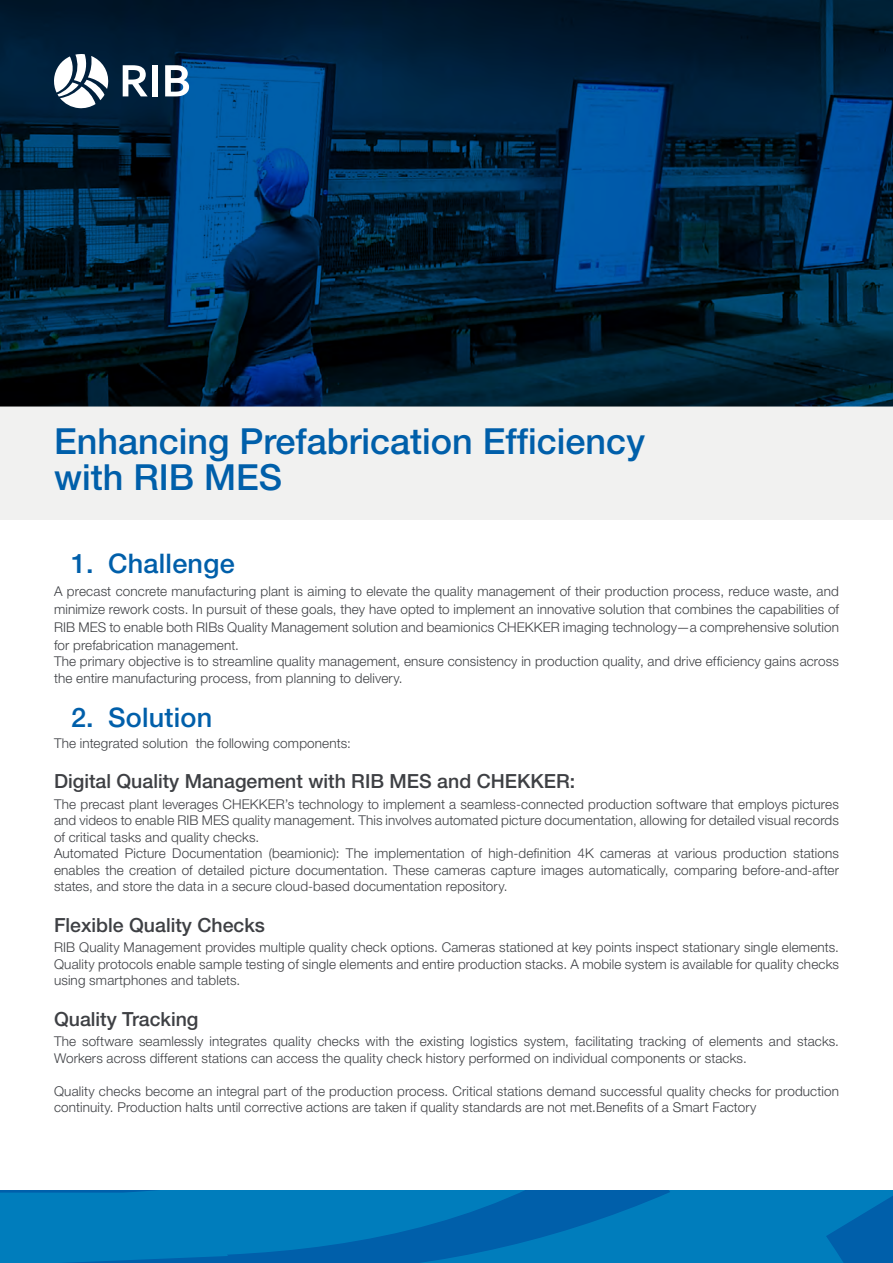
<style>
.page{position:relative;width:893px;height:1263px;background:#fff}
.page>*{position:absolute;margin:0;border:0;box-sizing:border-box;transform-origin:0 0}
.t1{font:500 36px/36px "Helvetica Neue LT Pro";color:#005faa}
.t2{font:500 27px "Helvetica Neue LT Pro";letter-spacing:.01em;color:#005faa}
.t3{font:500 19.5px "Helvetica Neue LT Pro";color:#3e4044}
.t4{font:300 13.5px/16.5px "Helvetica Neue LT Pro";letter-spacing:.01em;color:#3e4044}
</style>
<div class="page">
<img style="left:0;top:0;width:893px;height:406px">
<svg style="left:54px;top:54px;width:55px;height:55px"></svg>
<svg style="left:123px;top:65px;width:25px;height:31px"></svg>
<div style="left:153px;top:65px;width:5px;height:31px;background:#fff"></div>
<svg style="left:165px;top:65px;width:24px;height:31px"></svg>
<div style="left:0;top:406px;width:893px;height:113px;background:#f1f1f0"></div>
<svg style="left:0;top:1191px;width:893px;height:72px;background:#0075b7"></svg>
<h1 class="t1" style="left:54px;top:423px;width:592px">Enhancing Prefabrication Efficiency with RIB MES</h1>
<h2 class="t2" style="left:71px;top:547px;width:165px">1. Challenge</h2>
<p class="t4" style="left:54px;top:581px;width:786px;line-height:18px;text-align:justify">A precast concrete manufacturing plant is aiming to elevate the quality management of their production process, reduce waste, and minimize rework costs. In pursuit of these goals, they have opted to implement an innovative solution that combines the capabilities of RIB MES to enable both RIBs Quality Management solution and beamionics CHEKKER imaging technology—a comprehensive solution for prefabrication management.</p>
<p class="t4" style="left:54px;top:653px;width:786px">The primary objective is to streamline quality management, ensure consistency in production quality, and drive efficiency gains across the entire manufacturing process, from planning to delivery.</p>
<h2 class="t2" style="left:71px;top:701px;width:143px">2. Solution</h2>
<p class="t4" style="left:54px;top:734px;width:298px">The integrated solution the following components:</p>
<h3 class="t3" style="left:54px;top:769px;width:523px">Digital Quality Management with RIB MES and CHEKKER:</h3>
<p class="t4" style="left:54px;top:795px;width:786px">The precast plant leverages CHEKKER’s technology to implement a seamless-connected production software that employs pictures and videos to enable RIB MES quality management. This involves automated picture documentation, allowing for detailed visual records of critical tasks and quality checks.<br>Automated Picture Documentation (beamionic): The implementation of high-definition 4K cameras at various production stations enables the creation of detailed picture documentation. These cameras capture images automatically, comparing before-and-after states, and store the data in a secure cloud-based documentation repository.</p>
<h3 class="t3" style="left:54px;top:913px;width:212px">Flexible Quality Checks</h3>
<p class="t4" style="left:54px;top:939px;width:786px;text-align:justify">RIB Quality Management provides multiple quality check options. Cameras stationed at key points inspect stationary single elements.<br>Quality protocols enable sample testing of single elements and entire production stacks. A mobile system is available for quality checks using smartphones and tablets.</p>
<h3 class="t3" style="left:54px;top:1007px;width:146px">Quality Tracking</h3>
<p class="t4" style="left:54px;top:1033px;width:786px">The software seamlessly integrates quality checks with the existing logistics system, facilitating tracking of elements and stacks.<br>Workers across different stations can access the quality check history performed on individual components or stacks.</p>
<p class="t4" style="left:54px;top:1082px;width:786px">Quality checks become an integral part of the production process. Critical stations demand successful quality checks for production continuity. Production halts until corrective actions are taken if quality standards are not met.Benefits of a Smart Factory</p>
</div>
